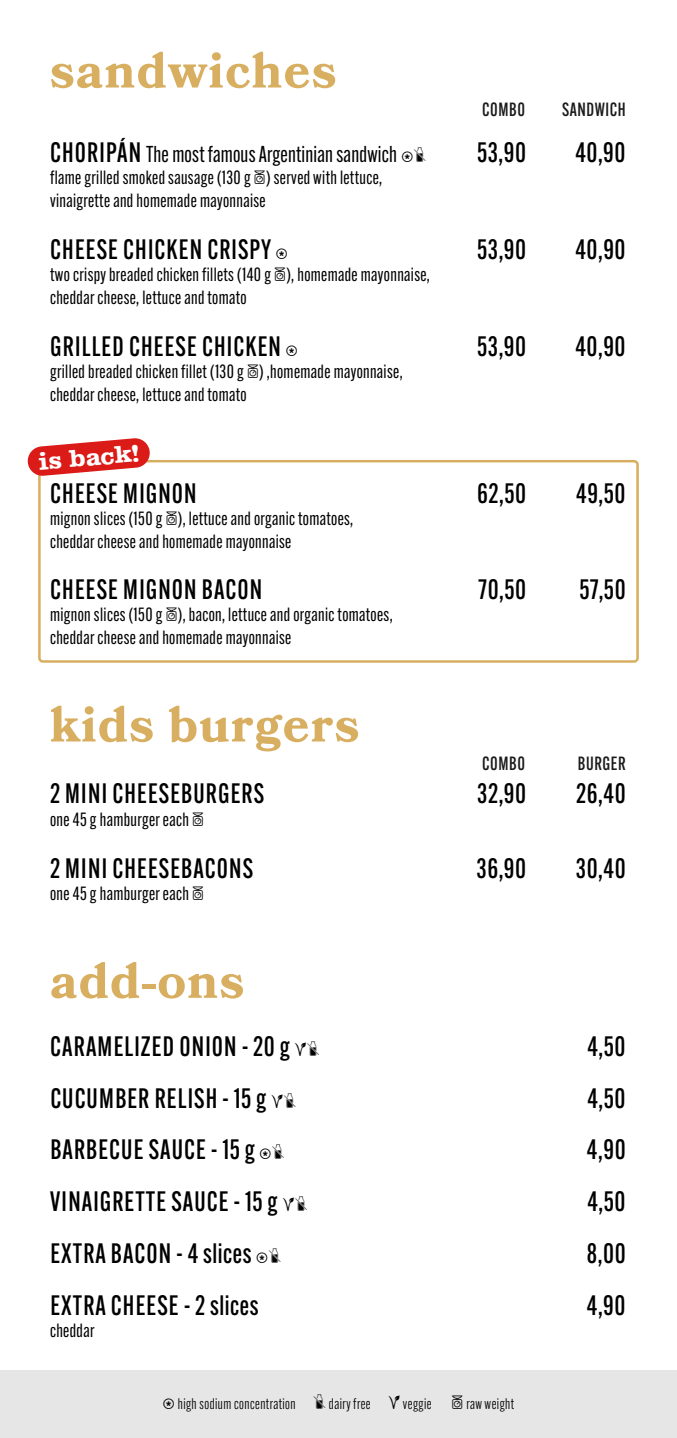
<style>
.page{position:relative;width:677px;height:1438px;background:#fff}
.page>*{position:absolute;margin:0;border:0;box-sizing:border-box;transform-origin:0 0}
.t1{font:700 50px "Bookmania";letter-spacing:.03em;color:#d8ae61}
.t2{font:500 27.5px "Alternate Gothic Cond ATF";letter-spacing:.04em;color:#000}
.t3{font:800 25.12px "Albiona";color:#fff}
.t4{font:22.5px "Alternate Gothic Cond ATF";letter-spacing:.01em;color:#000}
.t5{font:18.75px/22.5px "Alternate Gothic Cond ATF";letter-spacing:.02em;color:#000}
.t6{font:500 18.75px "Alternate Gothic Cond ATF";letter-spacing:.03em;color:#1a1a1a}
.t7{font:15px "Alternate Gothic Cond ATF";letter-spacing:.03em;color:#000}
.s1{font-weight:500;font-size:27.5px}
.s2{font-family:"Icon Cardapio";font-size:18.75px}
.s3{font-family:"Icon Cardapio"}
.s4{font-family:"Icon Cardapio";font-weight:400;font-size:18.75px}
</style>
<div class="page">
<div style="left:0;top:1370px;width:676px;height:68px;background:#e6e6e6"></div>
<div style="left:38px;top:460px;width:600px;height:203px;border:2px solid #d8ae61;border-radius:4px"></div>
<svg style="left:27px;top:438px;width:123px;height:38px"></svg>
<h1 class="t1" style="left:50px;top:41px;width:287px">sandwiches</h1>
<p class="t6" style="left:482px;top:98px;width:44px">COMBO</p>
<p class="t6" style="left:561px;top:98px;width:65px">SANDWICH</p>
<p class="t4" style="left:50px;top:140px;width:377px"><span class="s1">CHORIPÁN</span> The most famous Argentinian sandwich <span class="s2">SL</span></p>
<h2 class="t2" style="left:477px;top:135px;width:51px">53,90</h2>
<h2 class="t2" style="left:575px;top:135px;width:52px">40,90</h2>
<p class="t5" style="left:50px;top:167px;width:333px">flame grilled smoked sausage (130 g <span class="s3">p</span>) served with lettuce, vinaigrette and homemade mayonnaise</p>
<h2 class="t2" style="left:50px;top:232px;width:239px">CHEESE CHICKEN CRISPY <span class="s4">S</span></h2>
<h2 class="t2" style="left:477px;top:232px;width:51px">53,90</h2>
<h2 class="t2" style="left:575px;top:232px;width:52px">40,90</h2>
<p class="t5" style="left:50px;top:263px;width:381px">two crispy breaded chicken fillets (140 g <span class="s3">p</span>), homemade mayonnaise, cheddar cheese, lettuce and tomato</p>
<h2 class="t2" style="left:50px;top:329px;width:249px">GRILLED CHEESE CHICKEN <span class="s4">S</span></h2>
<h2 class="t2" style="left:477px;top:329px;width:51px">53,90</h2>
<h2 class="t2" style="left:575px;top:329px;width:52px">40,90</h2>
<p class="t5" style="left:50px;top:360px;width:354px">grilled breaded chicken fillet (130 g <span class="s3">p</span>) ,homemade mayonnaise, cheddar cheese, lettuce and tomato</p>
<h3 class="t3" style="left:37px;top:447px;width:102px;rotate:-5deg">is back!</h3>
<h2 class="t2" style="left:50px;top:476px;width:148px">CHEESE MIGNON</h2>
<h2 class="t2" style="left:477px;top:476px;width:50px">62,50</h2>
<h2 class="t2" style="left:576px;top:476px;width:51px">49,50</h2>
<p class="t5" style="left:50px;top:507px;width:304px">mignon slices (150 g <span class="s3">p</span>), lettuce and organic tomatoes, cheddar cheese and homemade mayonnaise</p>
<h2 class="t2" style="left:50px;top:572px;width:213px">CHEESE MIGNON BACON</h2>
<h2 class="t2" style="left:478px;top:572px;width:49px">70,50</h2>
<h2 class="t2" style="left:579px;top:572px;width:48px">57,50</h2>
<p class="t5" style="left:50px;top:603px;width:344px">mignon slices (150 g <span class="s3">p</span>), bacon, lettuce and organic tomatoes, cheddar cheese and homemade mayonnaise</p>
<h1 class="t1" style="left:50px;top:695px;width:310px">kids burgers</h1>
<p class="t6" style="left:482px;top:752px;width:44px">COMBO</p>
<p class="t6" style="left:577px;top:752px;width:49px">BURGER</p>
<h2 class="t2" style="left:50px;top:776px;width:215px">2 MINI CHEESEBURGERS</h2>
<h2 class="t2" style="left:477px;top:776px;width:50px">32,90</h2>
<h2 class="t2" style="left:576px;top:776px;width:51px">26,40</h2>
<p class="t5" style="left:50px;top:808px;width:155px">one 45 g hamburger each <span class="s3">p</span></p>
<h2 class="t2" style="left:50px;top:851px;width:204px">2 MINI CHEESEBACONS</h2>
<h2 class="t2" style="left:476px;top:851px;width:51px">36,90</h2>
<h2 class="t2" style="left:575px;top:851px;width:51px">30,40</h2>
<p class="t5" style="left:50px;top:882px;width:155px">one 45 g hamburger each <span class="s3">p</span></p>
<h1 class="t1" style="left:50px;top:951px;width:195px">add-ons</h1>
<h2 class="t2" style="left:50px;top:1029px;width:271px">CARAMELIZED ONION - 20 g <span class="s4">VL</span></h2>
<h2 class="t2" style="left:587px;top:1029px;width:40px">4,50</h2>
<h2 class="t2" style="left:50px;top:1081px;width:247px">CUCUMBER RELISH - 15 g <span class="s4">VL</span></h2>
<h2 class="t2" style="left:587px;top:1081px;width:40px">4,50</h2>
<h2 class="t2" style="left:50px;top:1132px;width:236px">BARBECUE SAUCE - 15 g <span class="s4">SL</span></h2>
<h2 class="t2" style="left:586px;top:1132px;width:40px">4,90</h2>
<h2 class="t2" style="left:50px;top:1184px;width:258px">VINAIGRETTE SAUCE - 15 g <span class="s4">VL</span></h2>
<h2 class="t2" style="left:587px;top:1184px;width:40px">4,50</h2>
<h2 class="t2" style="left:50px;top:1236px;width:232px">EXTRA BACON - 4 slices <span class="s4">SL</span></h2>
<h2 class="t2" style="left:586px;top:1236px;width:40px">8,00</h2>
<h2 class="t2" style="left:50px;top:1288px;width:209px">EXTRA CHEESE - 2 slices</h2>
<h2 class="t2" style="left:586px;top:1288px;width:40px">4,90</h2>
<p class="t5" style="left:50px;top:1319px;width:46px">cheddar</p>
<p class="t7" style="left:163px;top:1394px;width:352px"><span class="s2">S</span> high sodium concentration <span class="s2">l</span> dairy free <span class="s2">v</span> veggie <span class="s2">P</span> raw weight</p>
</div>
